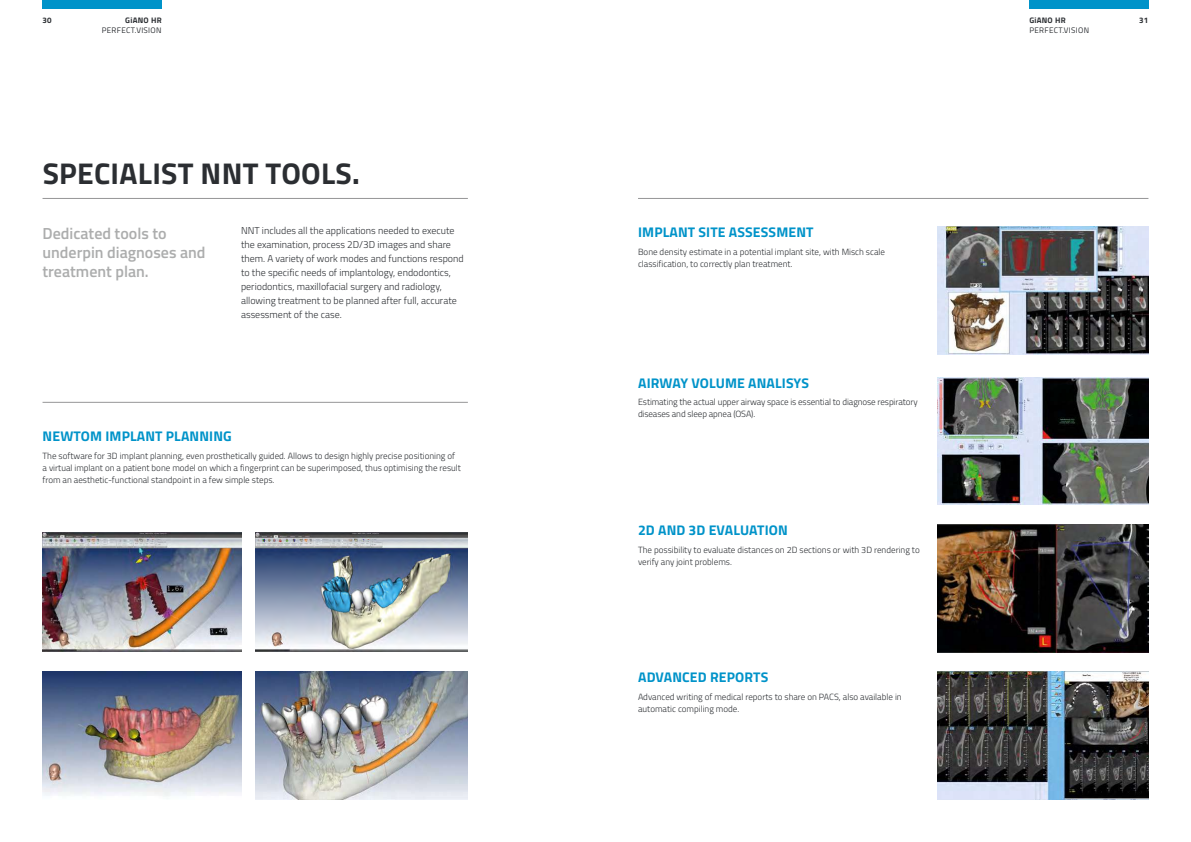
<style>
.page{position:relative;width:1191px;height:842px;background:#fff}
.page>*{position:absolute;margin:0;border:0;box-sizing:border-box;transform-origin:0 0}
.t1{font:700 30px "Titillium";letter-spacing:.01em;color:#2b2e32}
.t2{font:600 16px/19.2px "Titillium";color:#acadad}
.t3{font:700 14px "Titillium";letter-spacing:.01em;color:#0093c9}
.t4{font:300 10px/14px "Titillium";color:#2b2e32}
.t5{font:300 9px/12px "Titillium";color:#2b2e32}
.t6{font:8px "Titillium";letter-spacing:.04em;color:#2b2e32}
.t7{font:700 8px "Titillium";letter-spacing:.03em;color:#2b2e32}
</style>
<div class="page">
<div style="left:1029px;top:0;width:119px;height:9px;background:#0093c9"></div>
<hr style="left:638px;top:198px;width:510px;height:1px;background:#969697">
<hr style="left:43px;top:198px;width:425px;height:1px;background:#969697">
<div style="left:43px;top:0;width:119px;height:9px;background:#0093c9"></div>
<img style="left:255px;top:532px;width:213px;height:119px">
<img style="left:255px;top:672px;width:213px;height:127px">
<img style="left:43px;top:532px;width:198px;height:119px">
<img style="left:43px;top:672px;width:198px;height:125px">
<img style="left:937px;top:227px;width:211px;height:127px">
<hr style="left:43px;top:402px;width:425px;height:1px;background:#969697">
<img style="left:937px;top:377px;width:211px;height:128px">
<img style="left:937px;top:524px;width:211px;height:128px">
<img style="left:937px;top:672px;width:211px;height:127px">
<p class="t7" style="left:43px;top:14px;width:11px">30</p>
<p class="t7" style="left:125px;top:14px;width:38px">GiANO HR</p>
<p class="t7" style="left:1139px;top:14px;width:11px">31</p>
<p class="t6" style="left:102px;top:24px;width:61px">PERFECT.VISION</p>
<p class="t7" style="left:1029px;top:14px;width:38px">GiANO HR</p>
<p class="t6" style="left:1029px;top:24px;width:61px">PERFECT.VISION</p>
<h1 class="t1" style="left:43px;top:151px;width:318px">SPECIALIST NNT TOOLS.</h1>
<h2 class="t2" style="left:43px;top:223px;width:165px">Dedicated tools to underpin diagnoses and treatment plan.</h2>
<p class="t4" style="left:241px;top:223px;width:224px">NNT includes all the applications needed to execute the examination, process 2D/3D images and share them. A variety of work modes and functions respond to the specific needs of implantology, endodontics, periodontics, maxillofacial surgery and radiology, allowing treatment to be planned after full, accurate assessment of the case.</p>
<h3 class="t3" style="left:43px;top:426px;width:191px">NEWTOM IMPLANT PLANNING</h3>
<p class="t5" style="left:43px;top:449px;width:420px">The software for 3D implant planning, even prosthetically guided. Allows to design highly precise positioning of a virtual implant on a patient bone model on which a fingerprint can be superimposed, thus optimising the result from an aesthetic-functional standpoint in a few simple steps.</p>
<h3 class="t3" style="left:638px;top:222px;width:177px">IMPLANT SITE ASSESSMENT</h3>
<p class="t5" style="left:638px;top:245px;width:248px">Bone density estimate in a potential implant site, with Misch scale classification, to correctly plan treatment.</p>
<h3 class="t3" style="left:638px;top:372px;width:172px">AIRWAY VOLUME ANALISYS</h3>
<p class="t5" style="left:638px;top:396px;width:281px">Estimating the actual upper airway space is essential to diagnose respiratory diseases and sleep apnea (OSA).</p>
<h3 class="t3" style="left:638px;top:519px;width:151px">2D AND 3D EVALUATION</h3>
<p class="t5" style="left:638px;top:543px;width:283px">The possibility to evaluate distances on 2D sections or with 3D rendering to verify any joint problems.</p>
<h3 class="t3" style="left:638px;top:667px;width:132px">ADVANCED REPORTS</h3>
<p class="t5" style="left:638px;top:690px;width:265px">Advanced writing of medical reports to share on PACS, also available in automatic compiling mode.</p>
</div>
